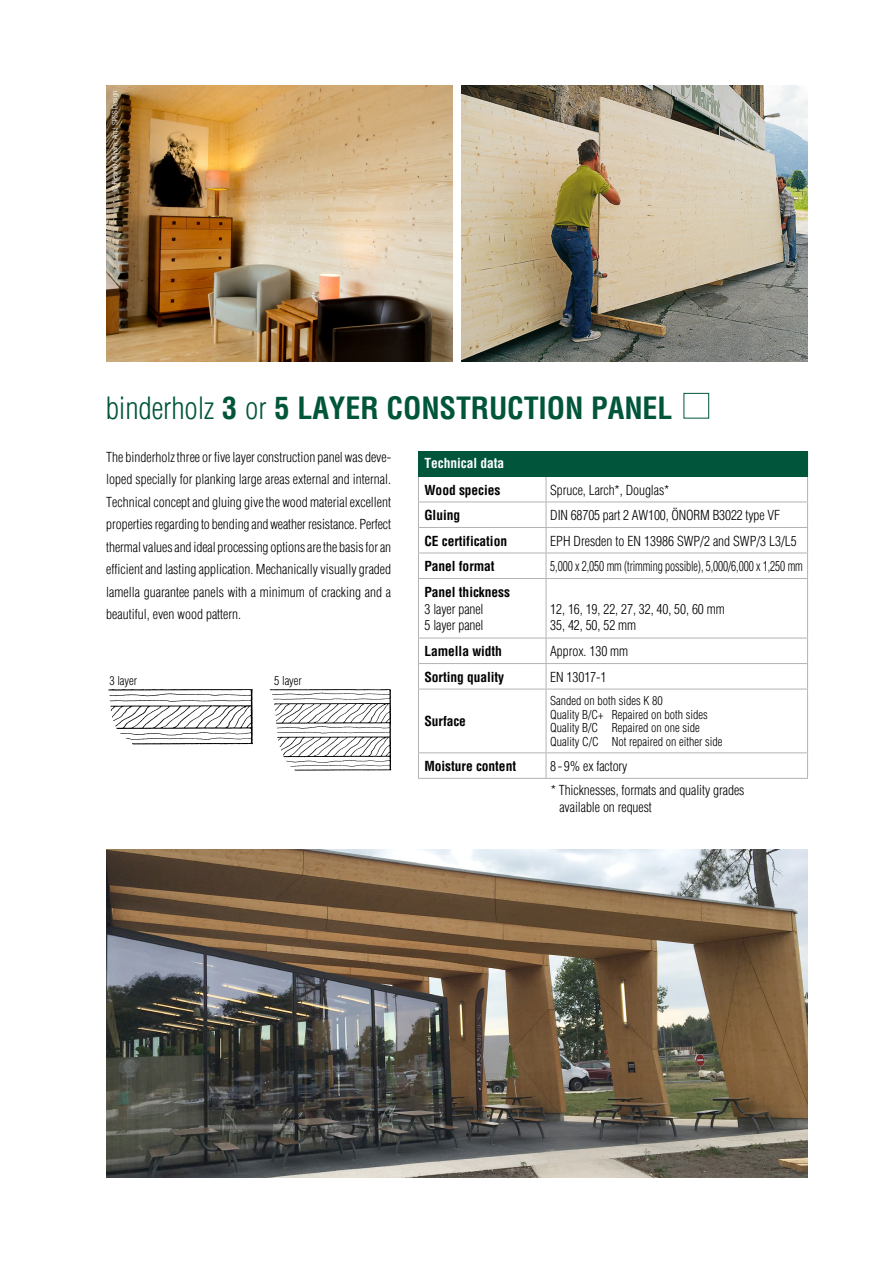
<style>
.page{position:relative;width:893px;height:1263px;background:#fff}
.page>*{position:absolute;margin:0;border:0;box-sizing:border-box;transform-origin:0 0}
.t1{font:700 condensed 30px "Helvetica";letter-spacing:-.005em;color:#00553a}
.t2{font:300 condensed 13.5px/22.5px "Helvetica";letter-spacing:-.005em;color:#000}
.t3{font:700 condensed 13.5px "Helvetica";letter-spacing:-.005em;color:#000}
.t4{font:300 condensed 13.5px "Helvetica";letter-spacing:-.005em;color:#000;scale:.85 1}
.t5{font:700 condensed 13.5px "Helvetica";letter-spacing:-.005em;color:#fff}
.t6{font:300 condensed 12px/13.5px "Helvetica";color:#000}
.t7{font:300 condensed 7.5px "Helvetica Neue";color:#fff}
.s1{font-weight:300}
</style>
<div class="page">
<img style="left:461px;top:85px;width:347px;height:276px">
<div style="left:684px;top:393px;width:25px;height:25px;border:1px solid #00553a"></div>
<div style="left:418px;top:451px;width:389px;height:25px;background:#00553a"></div>
<hr style="left:418px;top:502px;width:128px;height:1px;background:#b1b3b4">
<hr style="left:546px;top:502px;width:262px;height:1px;background:#b1b3b4">
<hr style="left:418px;top:527px;width:128px;height:1px;background:#b1b3b4">
<hr style="left:546px;top:527px;width:262px;height:1px;background:#b1b3b4">
<hr style="left:418px;top:553px;width:128px;height:1px;background:#b1b3b4">
<hr style="left:546px;top:553px;width:262px;height:1px;background:#b1b3b4">
<svg style="left:546px;top:477px;width:1px;height:101px"></svg>
<hr style="left:418px;top:578px;width:128px;height:1px;background:#b1b3b4">
<hr style="left:418px;top:579px;width:1px;height:59px;background:#b1b3b4">
<hr style="left:546px;top:578px;width:262px;height:1px;background:#b1b3b4">
<hr style="left:546px;top:579px;width:1px;height:59px;background:#b1b3b4">
<hr style="left:807px;top:579px;width:1px;height:59px;background:#b1b3b4">
<hr style="left:418px;top:638px;width:128px;height:1px;background:#b1b3b4">
<hr style="left:546px;top:638px;width:262px;height:1px;background:#b1b3b4">
<hr style="left:418px;top:663px;width:128px;height:1px;background:#b1b3b4">
<svg style="left:418px;top:638px;width:1px;height:51px"></svg>
<hr style="left:546px;top:663px;width:262px;height:1px;background:#b1b3b4">
<svg style="left:546px;top:638px;width:1px;height:51px"></svg>
<svg style="left:807px;top:638px;width:1px;height:51px"></svg>
<hr style="left:418px;top:689px;width:128px;height:1px;background:#b1b3b4">
<hr style="left:418px;top:689px;width:1px;height:63px;background:#b1b3b4">
<hr style="left:546px;top:689px;width:262px;height:1px;background:#b1b3b4">
<hr style="left:546px;top:689px;width:1px;height:63px;background:#b1b3b4">
<hr style="left:807px;top:689px;width:1px;height:63px;background:#b1b3b4">
<hr style="left:418px;top:752px;width:128px;height:1px;background:#b1b3b4">
<svg style="left:418px;top:753px;width:1px;height:25px"></svg>
<hr style="left:546px;top:752px;width:262px;height:1px;background:#b1b3b4">
<svg style="left:546px;top:753px;width:1px;height:25px"></svg>
<svg style="left:807px;top:753px;width:1px;height:25px"></svg>
<hr style="left:418px;top:778px;width:128px;height:1px;background:#b1b3b4">
<hr style="left:546px;top:778px;width:262px;height:1px;background:#b1b3b4">
<svg style="left:418px;top:477px;width:1px;height:101px"></svg>
<svg style="left:807px;top:451px;width:1px;height:127px"></svg>
<hr style="left:418px;top:476px;width:128px;height:1px;background:#00553a">
<hr style="left:546px;top:476px;width:262px;height:1px;background:#00553a">
<img style="left:269px;top:689px;width:123px;height:82px">
<img style="left:108px;top:689px;width:145px;height:56px">
<img style="left:106px;top:849px;width:702px;height:329px">
<img style="left:106px;top:85px;width:347px;height:276px">
<p class="t7" style="left:111px;top:192px;width:103px;rotate:-90deg">© Ricardo Oliveira, Arq | SPSS Design</p>
<h1 class="t1" style="left:106px;top:390px;width:568px"><span class="s1">binderholz</span> 3 <span class="s1">or</span> 5 LAYER CONSTRUCTION PANEL</h1>
<p class="t5" style="left:424px;top:455px;width:81px">Technical data</p>
<p class="t3" style="left:424px;top:481px;width:78px">Wood species</p>
<p class="t2" style="left:550px;top:478px;width:121px">Spruce, Larch*, Douglas*</p>
<p class="t3" style="left:424px;top:507px;width:37px">Gluing</p>
<p class="t2" style="left:550px;top:504px;width:231px">DIN 68705 part 2 AW100, ÖNORM B3022 type VF</p>
<p class="t3" style="left:424px;top:532px;width:84px">CE certification</p>
<p class="t2" style="left:550px;top:529px;width:248px">EPH Dresden to EN 13986 SWP/2 and SWP/3 L3/L5</p>
<p class="t3" style="left:424px;top:558px;width:72px">Panel format</p>
<p class="t4" style="left:550px;top:558px;width:299px">5,000 x 2,050 mm (trimming possible), 5,000/6,000 x 1,250 mm</p>
<p class="t3" style="left:424px;top:584px;width:87px">Panel thickness</p>
<p class="t2" style="left:424px;top:600px;width:61px;line-height:16.5px">3 layer panel<br>5 layer panel</p>
<p class="t2" style="left:550px;top:600px;width:176px;line-height:16.5px">12, 16, 19, 22, 27, 32, 40, 50, 60 mm<br>35, 42, 50, 52 mm</p>
<p class="t3" style="left:424px;top:643px;width:79px">Lamella width</p>
<p class="t2" style="left:550px;top:640px;width:79px">Approx. 130 mm</p>
<p class="t3" style="left:424px;top:669px;width:81px">Sorting quality</p>
<p class="t2" style="left:550px;top:665px;width:58px">EN 13017-1</p>
<p class="t3" style="left:424px;top:713px;width:43px">Surface</p>
<p class="t2" style="left:106px;top:445px;width:286px;text-align:justify">The binderholz three or five layer construction panel was deve&shy;loped specially for planking large areas external and internal.<br>Technical concept and gluing give the wood material excellent properties regarding to bending and weather resistance. Perfect thermal values and ideal processing options are the basis for an efficient and lasting application. Mechanically visually graded lamella guarantee panels with a minimum of cracking and a beautiful, even wood pattern.</p>
<p class="t6" style="left:109px;top:674px;width:29px">3 layer</p>
<p class="t6" style="left:274px;top:674px;width:29px">5 layer</p>
<p class="t6" style="left:550px;top:694px;width:174px">Sanded on both sides K 80<br>Quality B/C+ Repaired on both sides<br>Quality B/C Repaired on one side<br>Quality C/C Not repaired on either side</p>
<p class="t3" style="left:424px;top:758px;width:93px">Moisture content</p>
<p class="t2" style="left:550px;top:755px;width:79px">8 - 9% ex factory</p>
<p class="t2" style="left:559px;top:782px;width:186px;line-height:16.2px;text-indent:-9px">* Thicknesses, formats and quality grades available on request</p>
</div>
